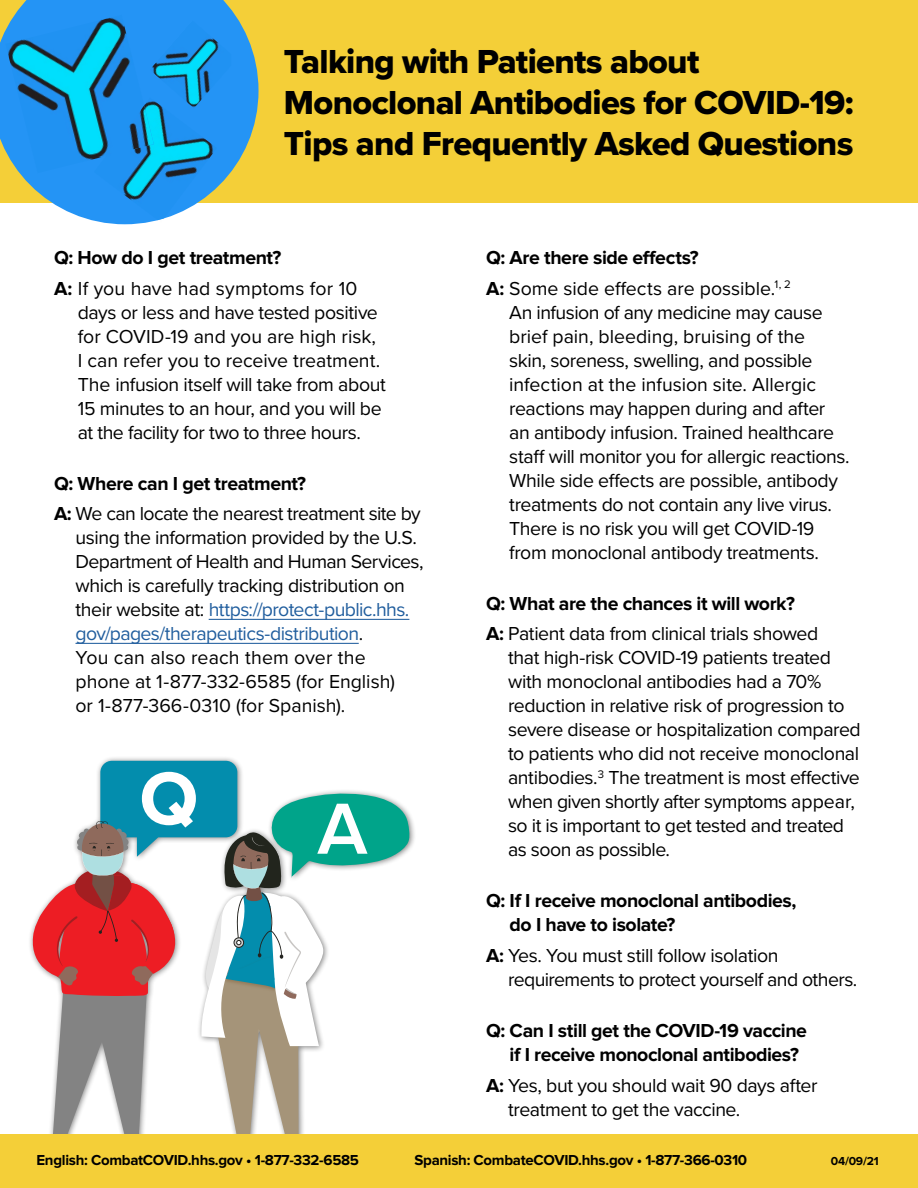
<style>
.page{position:relative;width:918px;height:1188px;background:#fff}
.page>*{position:absolute;margin:0;border:0;box-sizing:border-box;transform-origin:0 0}
.t1{font:700 77.55px "Proxima Nova";color:#fff}
.t2{font:600 75px "Proxima Nova";color:#fff}
.t3{font:34.5px/41.4px "Proxima Nova Extrabld";letter-spacing:-.02em;color:#000}
.t4{font:19.5px/24px "Proxima Nova";letter-spacing:-.02em;color:#000}
.t5{font:700 19.5px/24px "Proxima Nova";letter-spacing:-.025em;color:#000}
.t6{font:700 15px "Proxima Nova";letter-spacing:-.02em;color:#000}
.t7{font:700 12px "Proxima Nova";color:#000}
.s1{font-weight:700}
.s2{color:#215e9e}
</style>
<div class="page">
<div style="left:28px;top:756px;width:389px;height:413px;background:#000;opacity:.5"></div>
<svg style="left:30px;top:761px;width:380px;height:373px"></svg>
<div style="left:0;top:1134px;width:918px;height:54px;background:#f4cf38"></div>
<div style="left:0;top:0;width:918px;height:202px;background:#f4cf38"></div>
<hr style="left:209px;top:619px;width:200px;height:1px;background:#215e9e">
<hr style="left:76px;top:643px;width:283px;height:1px;background:#215e9e">
<svg style="left:0;top:0;width:259px;height:224px;fill:#2494f5"></svg>
<img style="left:5px;top:15px;width:139px;height:158px">
<svg style="left:158px;top:220px;width:6px;height:2px"></svg>
<img style="left:94px;top:98px;width:123px;height:122px">
<img style="left:106px;top:105px;width:48px;height:51px">
<img style="left:150px;top:21px;width:81px;height:87px">
<p class="t3" style="left:284px;top:40px;width:571px">Talking with Patients about<br>Monoclonal Antibodies for COVID-19:<br>Tips and Frequently Asked Questions</p>
<p class="t5" style="left:54px;top:246px;width:229px">Q: How do I get treatment?</p>
<p class="t4" style="left:78px;top:275px;width:310px;text-indent:-24px"><span class="s1">A:</span> If you have had symptoms for 10 days or less and have tested positive for COVID-19 and you are high risk,<br>I can refer you to receive treatment.<br>The infusion itself will take from about 15 minutes to an hour, and you will be at the facility for two to three hours.</p>
<p class="t5" style="left:54px;top:472px;width:254px">Q: Where can I get treatment?</p>
<p class="t4" style="left:76px;top:501px;width:350px;text-indent:-22px"><span class="s1">A:</span> We can locate the nearest treatment site by using the information provided by the U.S.<br>Department of Health and Human Services, which is carefully tracking distribution on their website at: <span class="s2">https://protect-public.hhs. gov/pages/therapeutics-distribution</span>.<br>You can also reach them over the phone at 1-877-332-6585 (for English)<br>or 1-877-366-0310 (for Spanish).</p>
<p class="t1" style="left:139px;top:763px;width:61px">Q</p>
<p class="t2" style="left:317px;top:794px;width:52px">A</p>
<p class="t5" style="left:486px;top:246px;width:214px">Q: Are there side effects?</p>
<p class="t4" style="left:509px;top:275px;width:342px;text-indent:-23px"><span class="s1">A:</span> Some side effects are possible.<sup>1,</sup> <sup>2<br></sup>An infusion of any medicine may cause brief pain, bleeding, bruising of the<br>skin, soreness, swelling, and possible infection at the infusion site. Allergic reactions may happen during and after an antibody infusion. Trained healthcare staff will monitor you for allergic reactions.<br>While side effects are possible, antibody treatments do not contain any live virus.<br>There is no risk you will get COVID-19 from monoclonal antibody treatments.</p>
<p class="t5" style="left:486px;top:592px;width:310px">Q: What are the chances it will work?</p>
<p class="t4" style="left:508px;top:621px;width:354px;text-indent:-22px"><span class="s1">A:</span> Patient data from clinical trials showed<br>that high-risk COVID-19 patients treated with monoclonal antibodies had a 70% reduction in relative risk of progression to severe disease or hospitalization compared to patients who did not receive monoclonal antibodies.<sup>3</sup> The treatment is most effective when given shortly after symptoms appear, so it is important to get tested and treated as soon as possible.</p>
<p class="t5" style="left:510px;top:890px;width:288px;text-indent:-24px">Q: If I receive monoclonal antibodies, do I have to isolate?</p>
<p class="t4" style="left:508px;top:943px;width:351px;text-indent:-22px"><span class="s1">A:</span> Yes. You must still follow isolation requirements to protect yourself and others.</p>
<p class="t5" style="left:510px;top:1019px;width:299px;text-indent:-24px">Q: Can I still get the COVID-19 vaccine if I receive monoclonal antibodies?</p>
<p class="t4" style="left:508px;top:1072px;width:311px;text-indent:-22px"><span class="s1">A:</span> Yes, but you should wait 90 days after treatment to get the vaccine.</p>
<p class="t6" style="left:37px;top:1153px;width:324px">English: CombatCOVID.hhs.gov • 1-877-332-6585</p>
<p class="t6" style="left:415px;top:1153px;width:334px">Spanish: CombateCOVID.hhs.gov • 1-877-366-0310</p>
<p class="t7" style="left:831px;top:1155px;width:49px">04/09/21</p>
</div>
